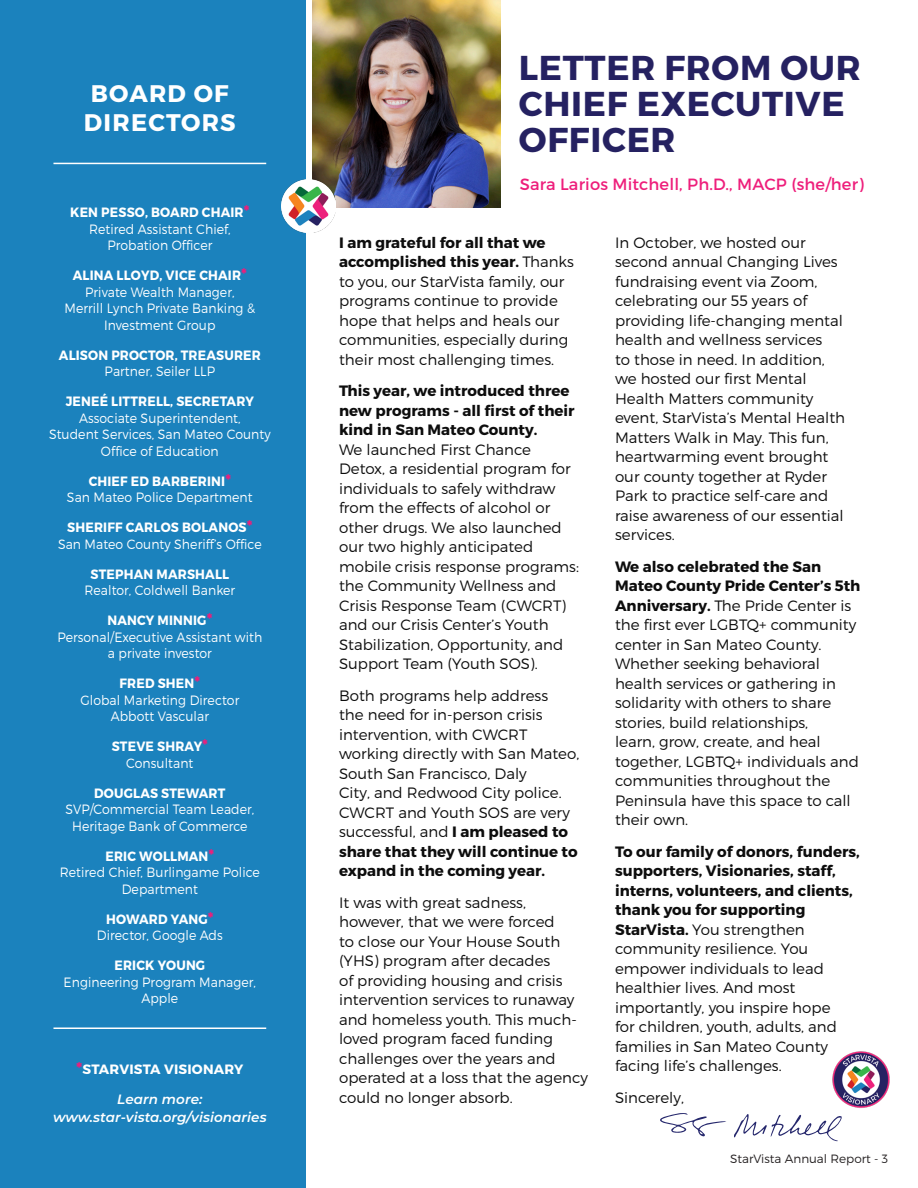
<style>
.page{position:relative;width:918px;height:1188px;background:#fff}
.page>*{position:absolute;margin:0;border:0;box-sizing:border-box;transform-origin:0 0}
.t1{font:700 34.5px/36px "Montserrat";letter-spacing:.02em;color:#252161}
.t2{font:700 24px/28.5px "Montserrat";letter-spacing:.05em;color:#fff}
.t3{font:16.35px "Montserrat";letter-spacing:.01em;color:#ee1e7b}
.t4{font:300 15px/19.5px "Montserrat";color:#0d0d0d}
.Body_Text{font:300 13.5px/16.5px "Montserrat";letter-spacing:.005em;color:#fff;text-align:center;scale:.92 1}
.Body_Text-2{font:700 13.5px/16.5px "Montserrat";letter-spacing:.015em;color:#fff;text-align:center;scale:.92 1}
.Body_Text-3{font:italic 600 13.5px "Montserrat";letter-spacing:.005em;color:#fff}
.Body_Text-4{font:700 13.5px "Montserrat";letter-spacing:.015em;color:#fff}
.t5{font:300 12px "Montserrat";color:#231f20}
.s1{font-weight:700}
.s2{font-weight:700;font-size:16.5px;color:#ee1e7b}
.s3{font-weight:300}
.s4{font-size:16.5px;color:#ee1e7b}
</style>
<div class="page">
<img style="left:312px;top:0;width:188px;height:207px">
<svg style="left:660px;top:1113px;width:66px;height:24px"></svg>
<svg style="left:734px;top:1114px;width:108px;height:27px"></svg>
<div style="left:0;top:0;width:306px;height:1188px;background:#1b82bd"></div>
<hr style="left:53px;top:163px;width:213px;height:1px;background:#fff">
<hr style="left:53px;top:1027px;width:213px;height:2px;background:#fff">
<img style="left:826px;top:1051px;width:64px;height:64px">
<img style="left:282px;top:179px;width:53px;height:54px">
<p class="t2" style="left:84px;top:80px;width:153px">BOARD OF<br>DIRECTORS</p>
<p class="Body_Text" style="left:70px;top:204px;width:196px"><span class="s1">KEN PESSO, BOARD CHAIR</span><span class="s2">*<br></span>Retired Assistant Chief,<br>Probation Officer</p>
<p class="Body_Text" style="left:65px;top:267px;width:209px"><span class="s1">ALINA LLOYD, VICE CHAIR</span><span class="s2">*<br></span>Private Wealth Manager,<br>Merrill Lynch Private Banking &amp;<br>Investment Group</p>
<p class="Body_Text-2" style="left:59px;top:347px;width:221px">ALISON PROCTOR, TREASURER<br><span class="s3">Partner, Seiler LLP</span></p>
<p class="Body_Text" style="left:49px;top:393px;width:242px"><span class="s1">JENEÉ LITTRELL, SECRETARY<br></span>Associate Superintendent,<br>Student Services, San Mateo County<br>Office of Education</p>
<p class="Body_Text" style="left:67px;top:472px;width:203px"><span class="s1">CHIEF ED BARBERINI</span><span class="s2">*<br></span>San Mateo Police Department</p>
<p class="Body_Text" style="left:58px;top:519px;width:223px"><span class="s1">SHERIFF CARLOS BOLANOS</span><span class="s2">*<br></span>San Mateo County Sheriff’s Office</p>
<p class="Body_Text" style="left:84px;top:565px;width:165px"><span class="s1">STEPHAN MARSHALL<br></span>Realtor, Coldwell Banker</p>
<p class="Body_Text" style="left:57px;top:612px;width:224px"><span class="s1">NANCY MINNIG</span><span class="s2">*<br></span>Personal/Executive Assistant with a private investor</p>
<p class="Body_Text" style="left:80px;top:675px;width:174px"><span class="s1">FRED SHEN</span><span class="s2">*<br></span>Global Marketing Director<br>Abbott Vascular</p>
<p class="Body_Text-2" style="left:112px;top:738px;width:106px">STEVE SHRAY<span class="s4">*<br></span><span class="s3">Consultant</span></p>
<p class="Body_Text" style="left:65px;top:784px;width:207px"><span class="s1">DOUGLAS STEWART<br></span>SVP/Commercial Team Leader,<br>Heritage Bank of Commerce</p>
<p class="Body_Text" style="left:60px;top:847px;width:219px"><span class="s1">ERIC WOLLMAN</span><span class="s2">*<br></span>Retired Chief, Burlingame Police<br>Department</p>
<p class="Body_Text" style="left:97px;top:910px;width:138px"><span class="s1">HOWARD YANG</span><span class="s2">*<br></span>Director, Google Ads</p>
<p class="Body_Text" style="left:64px;top:957px;width:211px"><span class="s1">ERICK YOUNG<br></span>Engineering Program Manager,<br>Apple</p>
<p class="Body_Text-4" style="left:76px;top:1061px;width:169px"><span class="s4">*</span>STARVISTA VISIONARY</p>
<p class="Body_Text-3" style="left:117px;top:1090px;width:87px">Learn more:</p>
<p class="Body_Text-3" style="left:53px;top:1108px;width:215px">www.star-vista.org/visionaries</p>
<p class="t1" style="left:519px;top:50px;width:343px">LETTER FROM OUR<br>CHIEF EXECUTIVE<br>OFFICER</p>
<p class="t3" style="left:520px;top:174px;width:346px">Sara Larios Mitchell, Ph.D., MACP (she/her)</p>
<p class="t4" style="left:339px;top:232px;width:236px"><span class="s1">I am grateful for all that we accomplished this year.</span> Thanks to you, our StarVista family, our programs continue to provide hope that helps and heals our communities, especially during their most challenging times.</p>
<p class="t4" style="left:339px;top:381px;width:241px"><span class="s1">This year, we introduced three new programs - all first of their kind in San Mateo County.<br></span>We launched First Chance<br>Detox, a residential program for individuals to safely withdraw from the effects of alcohol or other drugs. We also launched our two highly anticipated mobile crisis response programs: the Community Wellness and<br>Crisis Response Team (CWCRT) and our Crisis Center’s Youth<br>Stabilization, Opportunity, and<br>Support Team (Youth SOS).</p>
<p class="t4" style="left:339px;top:685px;width:242px">Both programs help address<br>the need for in-person crisis intervention, with CWCRT working directly with San Mateo,<br>South San Francisco, Daly<br>City, and Redwood City police.<br>CWCRT and Youth SOS are very successful, and <span class="s1">I am pleased to share that they will continue to expand in the coming year.</span></p>
<p class="t4" style="left:339px;top:892px;width:250px">It was with great sadness, however, that we were forced<br>to close our Your House South (YHS) program after decades<br>of providing housing and crisis intervention services to runaway and homeless youth. This much&shy;loved program faced funding challenges over the years and operated at a loss that the agency could no longer absorb.</p>
<p class="t4" style="left:615px;top:232px;width:232px">In October, we hosted our second annual Changing Lives fundraising event via Zoom, celebrating our 55 years of providing life-changing mental health and wellness services<br>to those in need. In addition, we hosted our first Mental<br>Health Matters community event, StarVista’s Mental Health<br>Matters Walk in May. This fun, heartwarming event brought our county together at Ryder<br>Park to practice self-care and raise awareness of our essential services.</p>
<p class="t4" style="left:615px;top:556px;width:247px"><span class="s1">We also celebrated the San<br>Mateo County Pride Center’s 5th<br>Anniversary.</span> The Pride Center is the first ever LGBTQ+ community center in San Mateo County.<br>Whether seeking behavioral health services or gathering in solidarity with others to share stories, build relationships,<br>learn, grow, create, and heal together, LGBTQ+ individuals and communities throughout the<br>Peninsula have this space to call their own.</p>
<p class="t4" style="left:615px;top:841px;width:246px"><span class="s1">To our family of donors, funders, supporters, Visionaries, staff, interns, volunteers, and clients, thank you for supporting<br>StarVista.</span> You strengthen community resilience. You empower individuals to lead healthier lives. And most importantly, you inspire hope<br>for children, youth, adults, and families in San Mateo County facing life’s challenges.</p>
<p class="t4" style="left:615px;top:1087px;width:70px">Sincerely,</p>
<p class="t5" style="left:730px;top:1151px;width:160px">StarVista Annual Report - 3</p>
</div>
